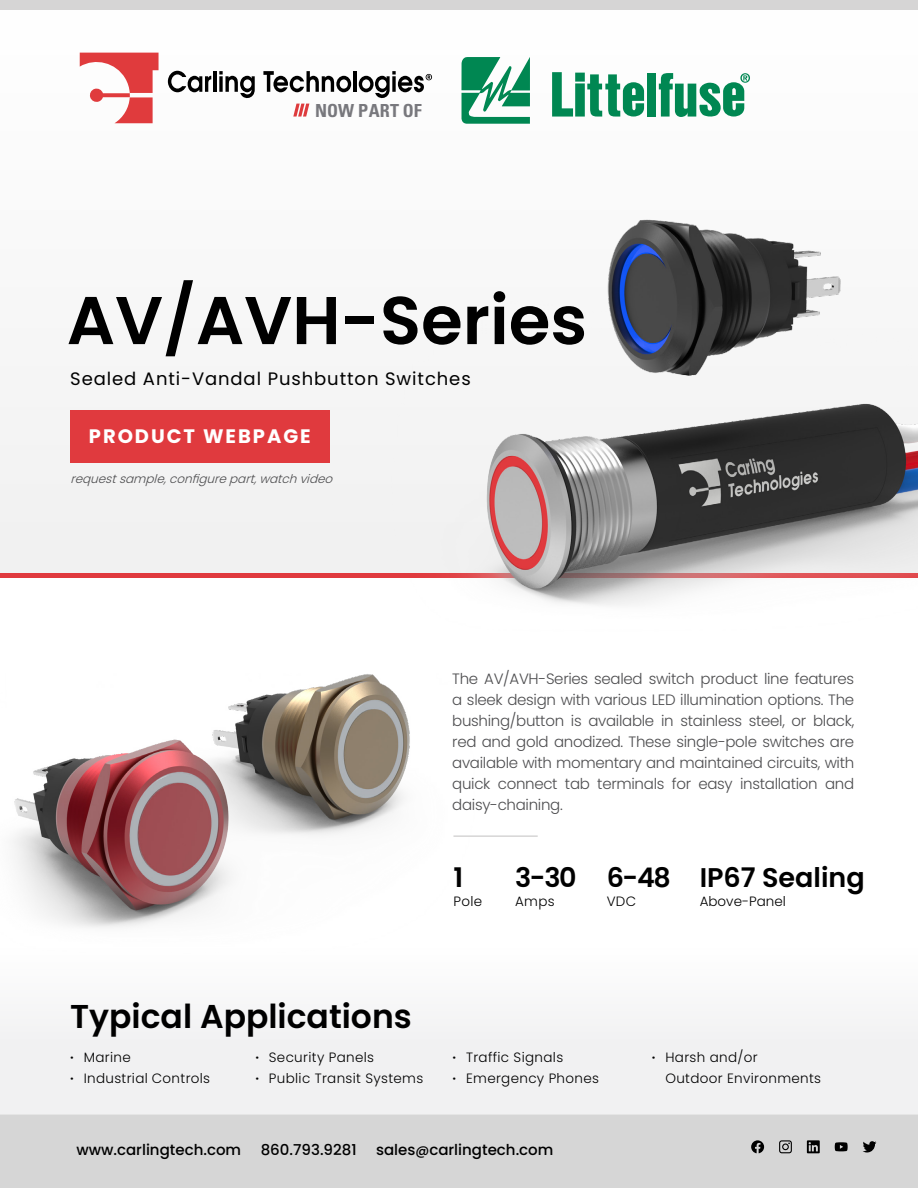
<style>
.page{position:relative;width:918px;height:1188px;background:#fff}
.page>*{position:absolute;margin:0;border:0;box-sizing:border-box;transform-origin:0 0}
.t1{font:600 67.5px "Poppins";color:#000}
.t2{font:600 33px "Poppins";color:#000}
.t3{font:600 27px "Poppins";color:#000}
.t4{font:700 19.5px "Poppins";letter-spacing:.1em;color:#fff}
.t5{font:18px "Poppins";letter-spacing:.05em;color:#000}
.t6{font:700 condensed 18px "Univers LT Std";color:#78787d}
.t7{font:300 15px/21px "Poppins";letter-spacing:-.02em;color:#4d4d4f;text-align:justify}
.t8{font:500 15px "Poppins";color:#000}
.t9{font:300 13.5px/21px "Poppins";letter-spacing:.025em;color:#000}
.t10{font:300 13.5px "Poppins";color:#000}
.t11{font:italic 300 12px "Poppins";color:#4d4d4f}
.s1{font-weight:600}
.s2{font-size:13.5px}
</style>
<div class="page">
<div style="left:0;top:9px;width:918px;height:564px;background:#fafafa"></div>
<div style="left:0;top:573px;width:918px;height:5px;background:#e03a3e"></div>
<div style="left:0;top:0;width:918px;height:9px;background:#d6d5d5"></div>
<div style="left:0;top:1115px;width:918px;height:73px;background:#d6d6d6"></div>
<div style="left:0;top:1019px;width:918px;height:96px;background:#f1f1f2"></div>
<svg style="left:807px;top:1140px;width:13px;height:13px"></svg>
<svg style="left:779px;top:1140px;width:13px;height:13px"></svg>
<svg style="left:751px;top:1140px;width:13px;height:13px"></svg>
<svg style="left:835px;top:1142px;width:13px;height:9px"></svg>
<svg style="left:863px;top:1141px;width:13px;height:12px"></svg>
<img style="left:13px;top:674px;width:397px;height:254px">
<img style="left:457px;top:219px;width:461px;height:386px">
<svg style="left:80px;top:53px;width:79px;height:70px"></svg>
<svg style="left:168px;top:71px;width:43px;height:21px"></svg>
<hr style="left:213px;top:71px;width:3px;height:21px;background:#000">
<svg style="left:219px;top:71px;width:36px;height:28px"></svg>
<svg style="left:263px;top:71px;width:88px;height:21px"></svg>
<hr style="left:353px;top:71px;width:4px;height:21px;background:#000">
<svg style="left:359px;top:71px;width:73px;height:28px"></svg>
<svg style="left:293px;top:104px;width:16px;height:13px"></svg>
<svg style="left:461px;top:57px;width:69px;height:67px"></svg>
<div style="left:647px;top:73px;width:9px;height:44px;background:#008752"></div>
<svg style="left:659px;top:73px;width:91px;height:44px"></svg>
<svg style="left:552px;top:72px;width:92px;height:45px"></svg>
<div style="left:70px;top:410px;width:259px;height:52px;background:#e03a3e"></div>
<hr style="left:453px;top:835px;width:85px;height:2px;background:#d6d5d5">
<p class="t6" style="left:315px;top:99px;width:108px">NOW PART OF</p>
<h1 class="t1" style="left:67px;top:281px;width:522px">AV/AVH-Series</h1>
<p class="t5" style="left:70px;top:368px;width:402px">Sealed Anti-Vandal Pushbutton Switches</p>
<h3 class="t4" style="left:89px;top:425px;width:223px">PRODUCT WEBPAGE</h3>
<p class="t11" style="left:70px;top:472px;width:269px">requestsample,configurepart,watchvideo</p>
<p class="t7" style="left:452px;top:669px;width:404px">The AV/AVH-Series sealed switch product line features a sleek design with various LED illumination options. The bushing/button is available in stainless steel, or black, red and gold anodized. These single-pole switches are available with momentary and maintained circuits, with quick connect tab terminals for easy installation and daisy-chaining.</p>
<h3 class="t3" style="left:453px;top:862px;width:11px">1</h3>
<h3 class="t3" style="left:515px;top:862px;width:157px">3-30 6-48</h3>
<p class="t9" style="left:453px;top:891px;width:30px">Pole</p>
<p class="t9" style="left:515px;top:891px;width:41px">Amps</p>
<p class="t9" style="left:607px;top:891px;width:31px">VDC</p>
<h3 class="t3" style="left:700px;top:862px;width:166px">IP67 Sealing</h3>
<p class="t10" style="left:700px;top:894px;width:88px">Above-Panel</p>
<h2 class="t2" style="left:70px;top:997px;width:343px">Typical Applications</h2>
<p class="t9" style="left:70px;top:1047px;width:141px"><span class="s1">∙</span> Marine<br><span class="s1">∙</span> Industrial Controls</p>
<p class="t9" style="left:255px;top:1047px;width:169px"><span class="s1">∙</span> Security Panels<br><span class="s1">∙</span> Public Transit Systems</p>
<p class="t9" style="left:453px;top:1047px;width:148px"><span class="s1">∙</span> Traffic Signals<br><span class="s1">∙</span> Emergency Phones</p>
<p class="t9" style="left:665px;top:1047px;width:157px;text-indent:-14px"><span class="s1">∙</span> Harsh and/or<br>Outdoor Environments</p>
<p class="t8" style="left:76px;top:1141px;width:166px">www.carlingtech.com</p>
<p class="t8" style="left:261px;top:1141px;width:97px">860.793.9281</p>
<p class="t8" style="left:376px;top:1141px;width:179px">sales<span class="s2">@</span>carlingtech.com</p>
</div>
